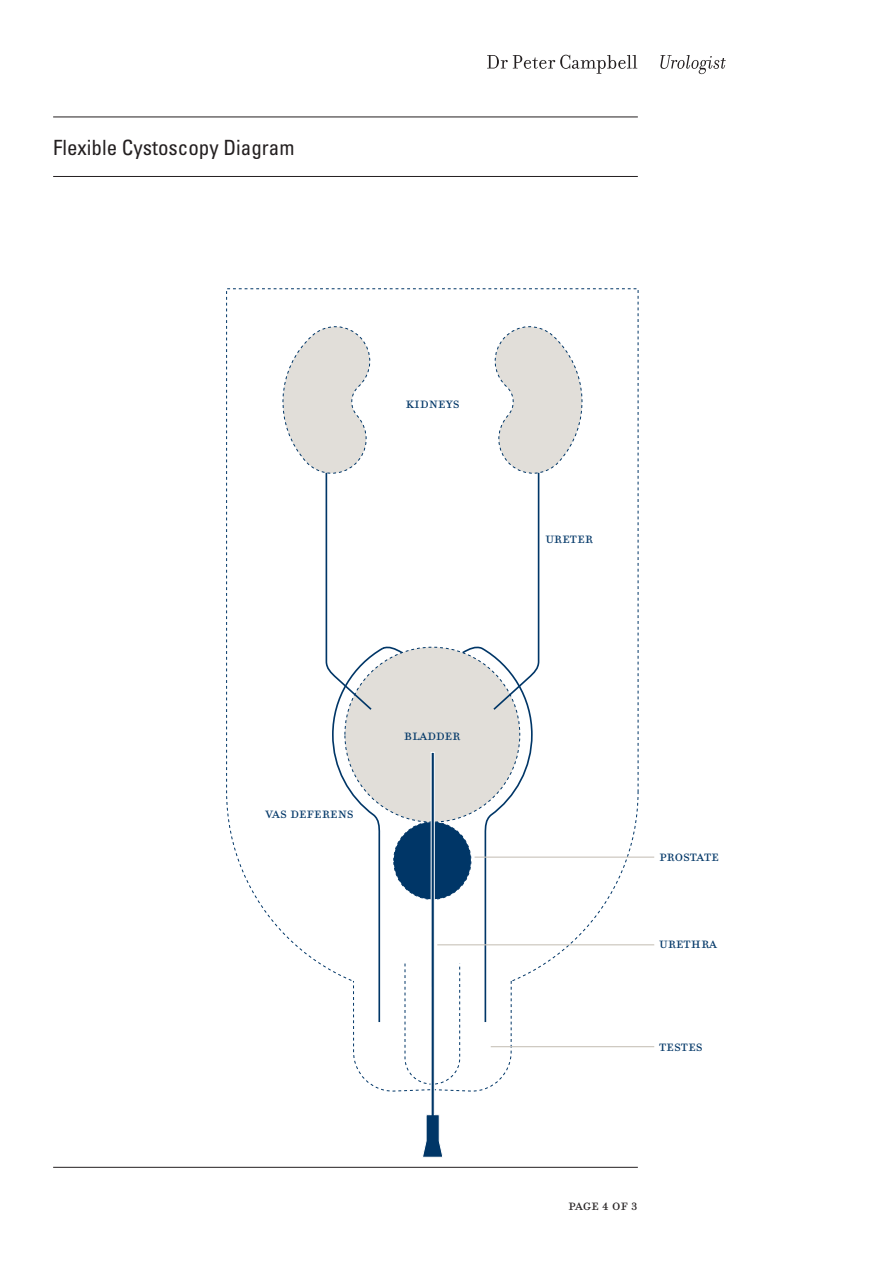
<style>
.page{position:relative;width:893px;height:1263px;background:#fff}
.page>*{position:absolute;margin:0;border:0;box-sizing:border-box;transform-origin:0 0}
.t1{font:condensed 21px "Univers";color:#231f20}
.t2{font:18px "Filosofia Fractions";color:#003667}
.t3{font:18px "Filosofia Small Caps";letter-spacing:-.015em;color:#231f20}
</style>
<div class="page">
<hr style="left:53px;top:117px;width:585px;height:1px;background:#231f20">
<hr style="left:53px;top:1167px;width:585px;height:1px;background:#231f20">
<svg style="left:487px;top:55px;width:150px;height:19px"></svg>
<svg style="left:660px;top:55px;width:66px;height:19px"></svg>
<hr style="left:53px;top:176px;width:585px;height:1px;background:#231f20">
<svg style="left:226px;top:288px;width:412px;height:658px"></svg>
<svg style="left:281px;top:326px;width:303px;height:832px"></svg>
<hr style="left:437px;top:944px;width:217px;height:1px;background:#c9c3ba">
<hr style="left:475px;top:856px;width:179px;height:2px;background:#c9c3ba">
<hr style="left:491px;top:1046px;width:163px;height:1px;background:#c9c3ba">
<p class="t1" style="left:53px;top:135px;width:243px">Flexible Cystoscopy Diagram</p>
<p class="t2" style="left:405px;top:392px;width:56px">kidneys</p>
<p class="t2" style="left:265px;top:803px;width:90px">vas deferens</p>
<p class="t2" style="left:404px;top:724px;width:58px">bladder</p>
<p class="t2" style="left:545px;top:528px;width:49px">ureter</p>
<p class="t2" style="left:659px;top:845px;width:61px">prostate</p>
<p class="t2" style="left:659px;top:932px;width:59px">urethra</p>
<p class="t2" style="left:659px;top:1036px;width:45px">testes</p>
<p class="t3" style="left:568px;top:1194px;width:71px">page 4 of 3</p>
</div>
